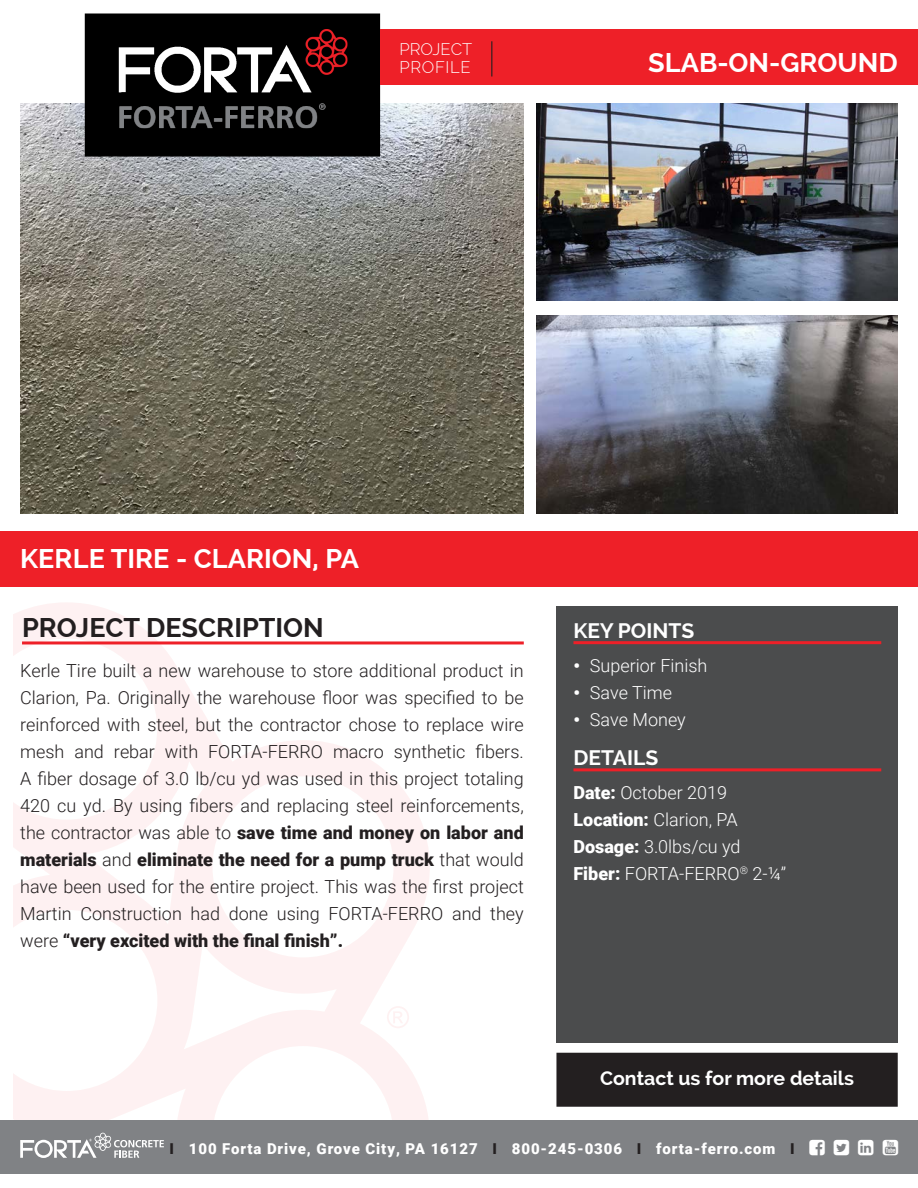
<style>
.page{position:relative;width:918px;height:1188px;background:#fff}
.page>*{position:absolute;margin:0;border:0;box-sizing:border-box;transform-origin:0 0}
.Project___Location{font:700 27px "Raleway";color:#fff}
.Project_Description{font:700 27px "Raleway";color:#231f20}
.Application{font:700 27px "Raleway";color:#fff}
.Key_Points___Details{font:700 21px "Raleway";color:#fff}
.More_Details{font:700 19.5px "Raleway";color:#fff}
.Description_Body{font:300 18px/27px "Roboto";color:#231f20;text-align:justify}
.Bullets{font:300 18px "Roboto";color:#fff}
.t1{font:300 16.5px "Raleway";color:#fff}
.t2{font:300 16.5px "Raleway";letter-spacing:.04em;color:#fff}
.t3{font:900 15px "Roboto";letter-spacing:.06em;color:#fff}
.s1{font-weight:900}
.s2{color:#231f20}
</style>
<div class="page">
<img style="left:20px;top:104px;width:504px;height:409px">
<div style="left:85px;top:14px;width:295px;height:143px;background:#000;border:2px solid #000"></div>
<svg style="left:14px;top:603px;width:416px;height:517px"></svg>
<svg style="left:387px;top:1006px;width:22px;height:22px"></svg>
<div style="left:556px;top:606px;width:342px;height:436px;background:#4b4c4d"></div>
<div style="left:0;top:531px;width:918px;height:56px;background:#ee2028"></div>
<hr style="left:22px;top:641px;width:502px;height:3px;background:#ee2028">
<hr style="left:573px;top:641px;width:308px;height:3px;background:#ee2028">
<hr style="left:573px;top:768px;width:308px;height:3px;background:#ee2028">
<div style="left:0;top:1120px;width:918px;height:54px;background:#808285"></div>
<div style="left:380px;top:29px;width:538px;height:56px;background:#ee2028"></div>
<hr style="left:491px;top:41px;width:1px;height:36px;background:#231f20">
<div style="left:557px;top:1053px;width:340px;height:53px;background:#231f20"></div>
<div style="left:556px;top:1053px;width:342px;height:54px;border:2px solid #231f20"></div>
<img style="left:537px;top:104px;width:361px;height:197px">
<img style="left:537px;top:316px;width:361px;height:197px">
<svg style="left:20px;top:1133px;width:144px;height:25px"></svg>
<img style="left:118px;top:29px;width:229px;height:100px">
<p class="t1" style="left:400px;top:40px;width:74px">PROJECT</p>
<p class="t2" style="left:400px;top:58px;width:73px">PROFILE</p>
<p class="Application" style="left:648px;top:47px;width:251px">SLAB-ON-GROUND</p>
<p class="Project___Location" style="left:20px;top:543px;width:340px">KERLE TIRE - CLARION, PA</p>
<p class="Project_Description" style="left:22px;top:612px;width:303px">PROJECT DESCRIPTION</p>
<p class="Key_Points___Details" style="left:573px;top:618px;width:122px">KEY POINTS</p>
<p class="Bullets" style="left:573px;top:653px;width:135px"><span class="s1">•</span> Superior Finish</p>
<p class="Bullets" style="left:573px;top:680px;width:100px"><span class="s1">•</span> Save Time</p>
<p class="Bullets" style="left:573px;top:707px;width:114px"><span class="s1">•</span> Save Money</p>
<p class="Key_Points___Details" style="left:573px;top:746px;width:86px">DETAILS</p>
<p class="Bullets" style="left:573px;top:780px;width:155px"><span class="s1">Date:</span> October 2019</p>
<p class="Bullets" style="left:573px;top:807px;width:166px"><span class="s1">Location:</span> Clarion, PA</p>
<p class="Bullets" style="left:573px;top:834px;width:169px"><span class="s1">Dosage:</span> 3.0lbs/cu yd</p>
<p class="Bullets" style="left:573px;top:861px;width:214px"><span class="s1">Fiber:</span> FORTA-FERRO<sup>®</sup> 2-¼”</p>
<p class="Description_Body" style="left:20px;top:656px;width:505px">Kerle Tire built a new warehouse to store additional product in Clarion, Pa. Originally the warehouse floor was specified to be reinforced with steel, but the contractor chose to replace wire mesh and rebar with FORTA-FERRO macro synthetic fibers.<br>A fiber dosage of 3.0 lb/cu yd was used in this project totaling 420 cu yd. By using fibers and replacing steel reinforcements, the contractor was able to <span class="s1">save time and money on labor and materials</span> and <span class="s1">eliminate the need for a pump truck</span> that would have been used for the entire project. This was the first project Martin Construction had done using FORTA-FERRO and they were <span class="s1">“very excited with the final finish”.</span></p>
<p class="More_Details" style="left:600px;top:1067px;width:255px">Contact us for more details</p>
<p class="t3" style="left:170px;top:1138px;width:627px"><span class="s2">I</span> 100 Forta Drive, Grove City, PA 16127 <span class="s2">I</span> 800-245-0306 <span class="s2">I</span> forta-ferro.com <span class="s2">I</span></p>
</div>
